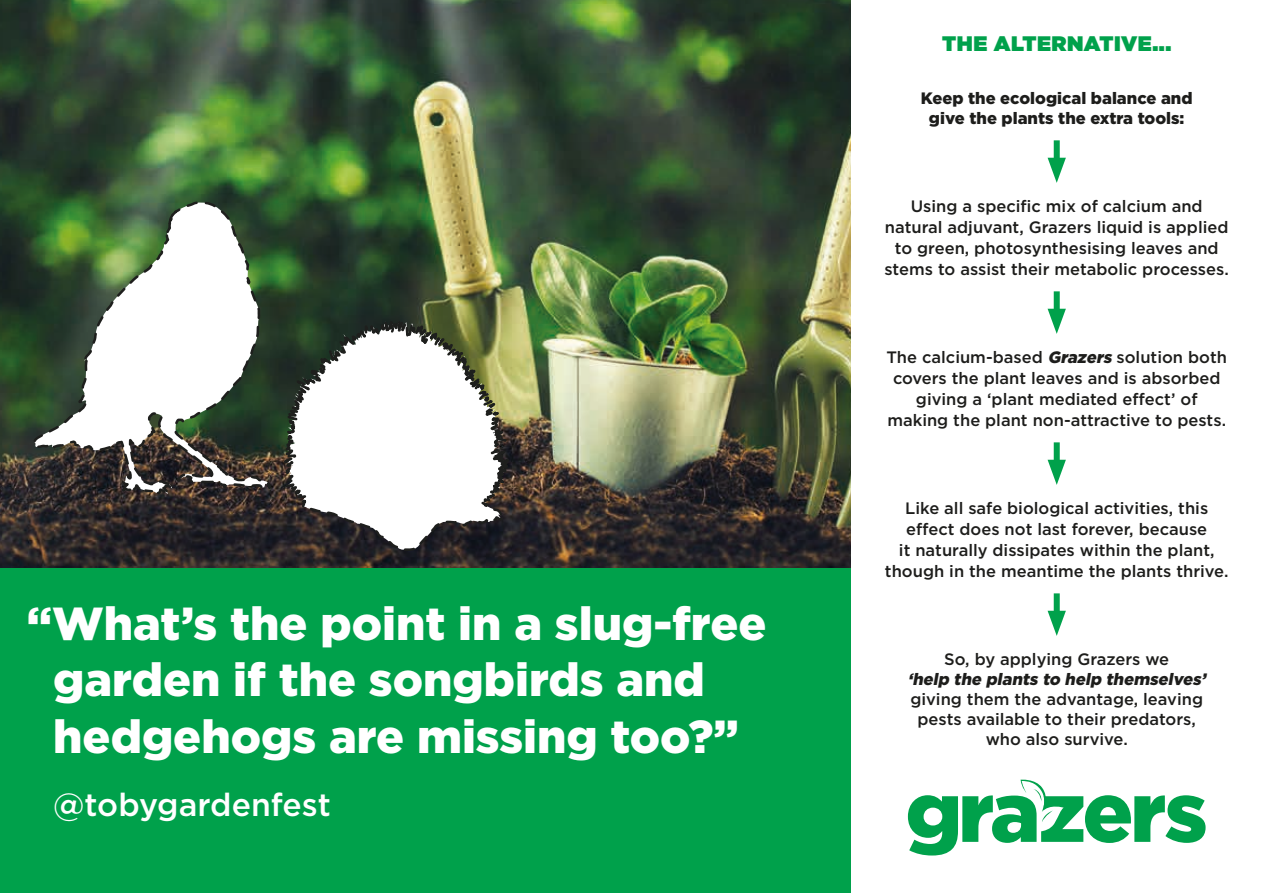
<style>
.page{position:relative;width:1263px;height:893px;background:#fff}
.page>*{position:absolute;margin:0;border:0;box-sizing:border-box;transform-origin:0 0}
.t1{font:900 46.35px/56.2px "Gotham";color:#fff}
.t2{font:500 31.95px "Gotham";color:#fff}
.t3{font:900 21px "Gotham";letter-spacing:.025em;color:#00a14b}
.t4{font:500 16.5px/21.1px "Gotham";color:#1d1d1b;text-align:center}
.t5{font:900 16.5px/20.9px "Gotham";color:#1d1d1b;text-align:center}
.t6{font:italic 900 16.5px "Gotham";color:#1d1d1b}
.s1{font-weight:900;font-style:italic}
</style>
<div class="page">
<div style="left:0;top:0;width:850px;height:893px;background:#00a14b"></div>
<img style="left:0;top:0;width:850px;height:567px">
<svg style="left:32px;top:200px;width:241px;height:296px;background:#8a9585"></svg>
<svg style="left:273px;top:298px;width:256px;height:254px;background:#a1a49a"></svg>
<svg style="left:908px;top:779px;width:297px;height:76px"></svg>
<div style="left:1054px;top:140px;width:6px;height:28px;background:#00a14b"></div>
<svg style="left:1047px;top:158px;width:19px;height:25px"></svg>
<div style="left:1054px;top:291px;width:6px;height:28px;background:#00a14b"></div>
<svg style="left:1047px;top:309px;width:19px;height:25px"></svg>
<div style="left:1054px;top:442px;width:6px;height:28px;background:#00a14b"></div>
<svg style="left:1047px;top:460px;width:19px;height:25px"></svg>
<div style="left:1054px;top:593px;width:6px;height:28px;background:#00a14b"></div>
<svg style="left:1047px;top:611px;width:19px;height:25px"></svg>
<h1 class="t1" style="left:53px;top:595px;width:715px;text-indent:-26px">“What’s the point in a slug-free garden if the songbirds and hedgehogs are missing too?”</h1>
<h2 class="t2" style="left:53px;top:783px;width:279px">@tobygardenfest</h2>
<p class="t3" style="left:942px;top:28px;width:231px">THE ALTERNATIVE...</p>
<p class="t5" style="left:921px;top:87px;width:273px">Keep the ecological balance and give the plants the extra tools:</p>
<p class="t4" style="left:884px;top:195px;width:346px">Using a specific mix of calcium and natural adjuvant, Grazers liquid is applied to green, photosynthesising leaves and stems to assist their metabolic processes.</p>
<p class="t4" style="left:886px;top:346px;width:342px">The calcium-based <span class="s1">Grazers</span> solution both covers the plant leaves and is absorbed giving a ‘plant mediated effect’ of making the plant non-attractive to pests.</p>
<p class="t4" style="left:885px;top:497px;width:345px">Like all safe biological activities, this effect does not last forever, because<br>it naturally dissipates within the plant, though in the meantime the plants thrive.</p>
<p class="t4" style="left:944px;top:648px;width:227px">So, by applying Grazers we</p>
<p class="t6" style="left:908px;top:668px;width:303px">‘help the plants to help themselves’</p>
<p class="t4" style="left:910px;top:689px;width:294px;line-height:20.1px">giving them the advantage, leaving pests available to their predators, who also survive.</p>
</div>
